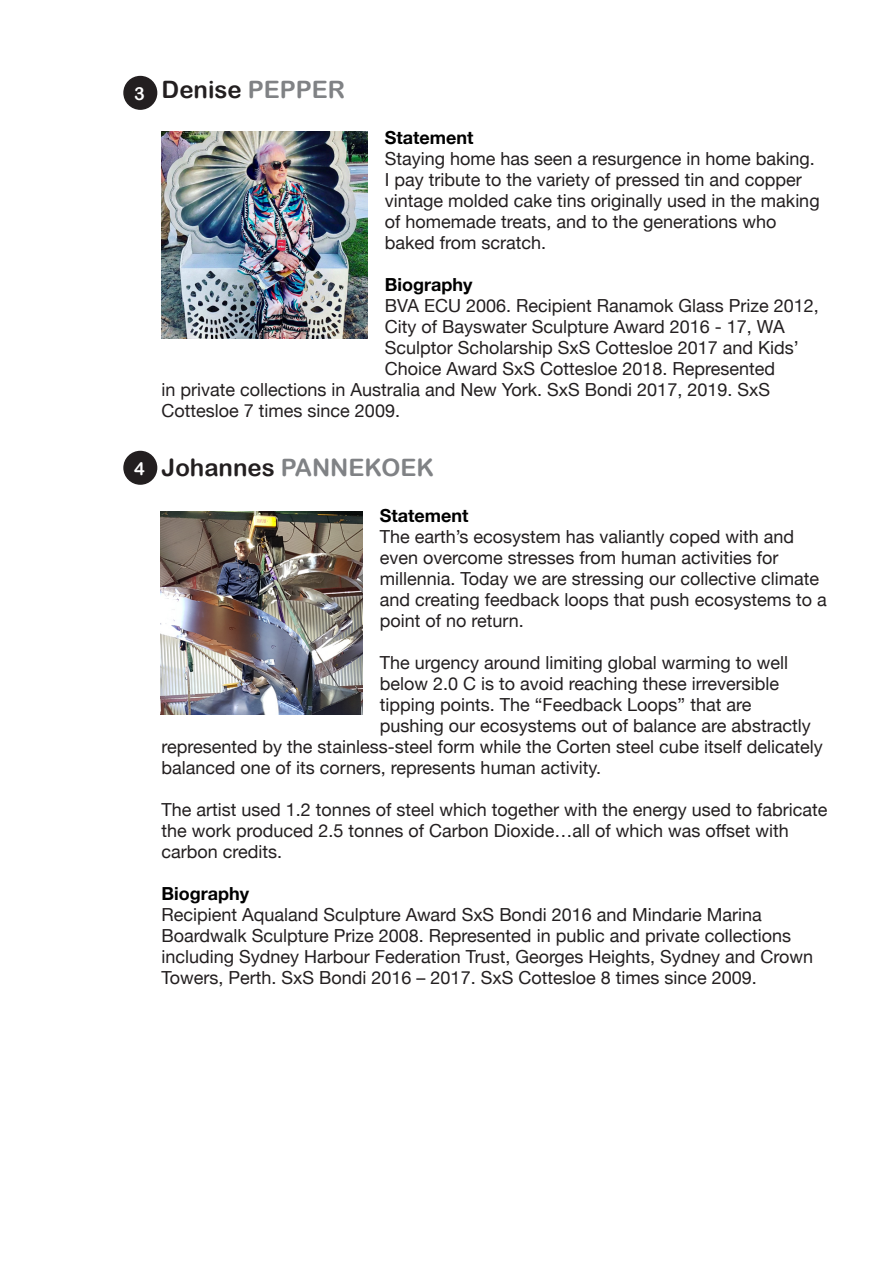
<style>
.page{position:relative;width:893px;height:1263px;background:#fff}
.page>*{position:absolute;margin:0;border:0;box-sizing:border-box;transform-origin:0 0}
.t1{font:24px "Arial Rounded MT Bold";color:#808285}
.t2{font:24px "Arial Rounded MT Bold";color:#231f20}
.t3{font:18px/21px "Helvetica Neue";color:#231f20}
.t4{font:700 18px "Helvetica Neue";color:#000}
.t5{font:18px "Arial Rounded MT Bold";color:#fff}
.s1{color:#808285}
.s2{color:#231f20}
</style>
<div class="page">
<img style="left:162px;top:132px;width:206px;height:206px">
<img style="left:160px;top:512px;width:203px;height:202px">
<div style="left:124px;top:77px;width:33px;height:32px;background:#231f20;border-radius:50%"></div>
<div style="left:123px;top:76px;width:34px;height:34px;border:2px solid #231f20;border-radius:50%"></div>
<div style="left:124px;top:451px;width:33px;height:33px;background:#231f20;border-radius:50%"></div>
<div style="left:123px;top:451px;width:34px;height:34px;border:2px solid #231f20;border-radius:50%"></div>
<p class="t5" style="left:134px;top:83px;width:12px">3</p>
<p class="t5" style="left:134px;top:458px;width:12px">4</p>
<p class="t2" style="left:162px;top:75px;width:185px">Denise <span class="s1">PEPPER</span></p>
<p class="t4" style="left:385px;top:124px;width:90px">Statement</p>
<p class="t3" style="left:385px;top:149px;width:436px">Staying home has seen a resurgence in home baking.<br>I pay tribute to the variety of pressed tin and copper vintage molded cake tins originally used in the making of homemade treats, and to the generations who baked from scratch.</p>
<p class="t4" style="left:385px;top:271px;width:89px">Biography</p>
<p class="t3" style="left:385px;top:296px;width:435px">BVA ECU 2006. Recipient Ranamok Glass Prize 2012,</p>
<p class="t3" style="left:385px;top:317px;width:401px">City of Bayswater Sculpture Award 2016 - 17, WA</p>
<p class="t3" style="left:385px;top:338px;width:416px">Sculptor Scholarship SxS Cottesloe 2017 and Kids’</p>
<p class="t3" style="left:385px;top:359px;width:392px">Choice Award SxS Cottesloe 2018. Represented</p>
<p class="t3" style="left:162px;top:380px;width:610px">in private collections in Australia and New York. SxS Bondi 2017, 2019. SxS</p>
<p class="t3" style="left:162px;top:401px;width:240px">Cottesloe 7 times since 2009.</p>
<p class="t1" style="left:162px;top:453px;width:274px"><span class="s2">Johannes</span> PANNEKOEK</p>
<p class="t4" style="left:380px;top:502px;width:90px">Statement</p>
<p class="t3" style="left:380px;top:527px;width:448px">The earth’s ecosystem has valiantly coped with and even overcome stresses from human activities for millennia. Today we are stressing our collective climate and creating feedback loops that push ecosystems to a point of no return.</p>
<p class="t3" style="left:380px;top:653px;width:410px">The urgency around limiting global warming to well</p>
<p class="t3" style="left:380px;top:674px;width:401px">below 2.0 C is to avoid reaching these irreversible</p>
<p class="t3" style="left:380px;top:695px;width:373px">tipping points. The “Feedback Loops” that are</p>
<p class="t3" style="left:380px;top:716px;width:432px">pushing our ecosystems out of balance are abstractly</p>
<p class="t3" style="left:162px;top:737px;width:663px">represented by the stainless-steel form while the Corten steel cube itself delicately</p>
<p class="t3" style="left:162px;top:758px;width:441px">balanced one of its corners, represents human activity.</p>
<p class="t3" style="left:162px;top:800px;width:667px">The artist used 1.2 tonnes of steel which together with the energy used to fabricate the work produced 2.5 tonnes of Carbon Dioxide…all of which was offset with carbon credits.</p>
<p class="t4" style="left:162px;top:880px;width:89px">Biography</p>
<p class="t3" style="left:162px;top:905px;width:653px">Recipient Aqualand Sculpture Award SxS Bondi 2016 and Mindarie Marina Boardwalk Sculpture Prize 2008. Represented in public and private collections including Sydney Harbour Federation Trust, Georges Heights, Sydney and Crown Towers, Perth. SxS Bondi 2016 – 2017. SxS Cottesloe 8 times since 2009.</p>
</div>
